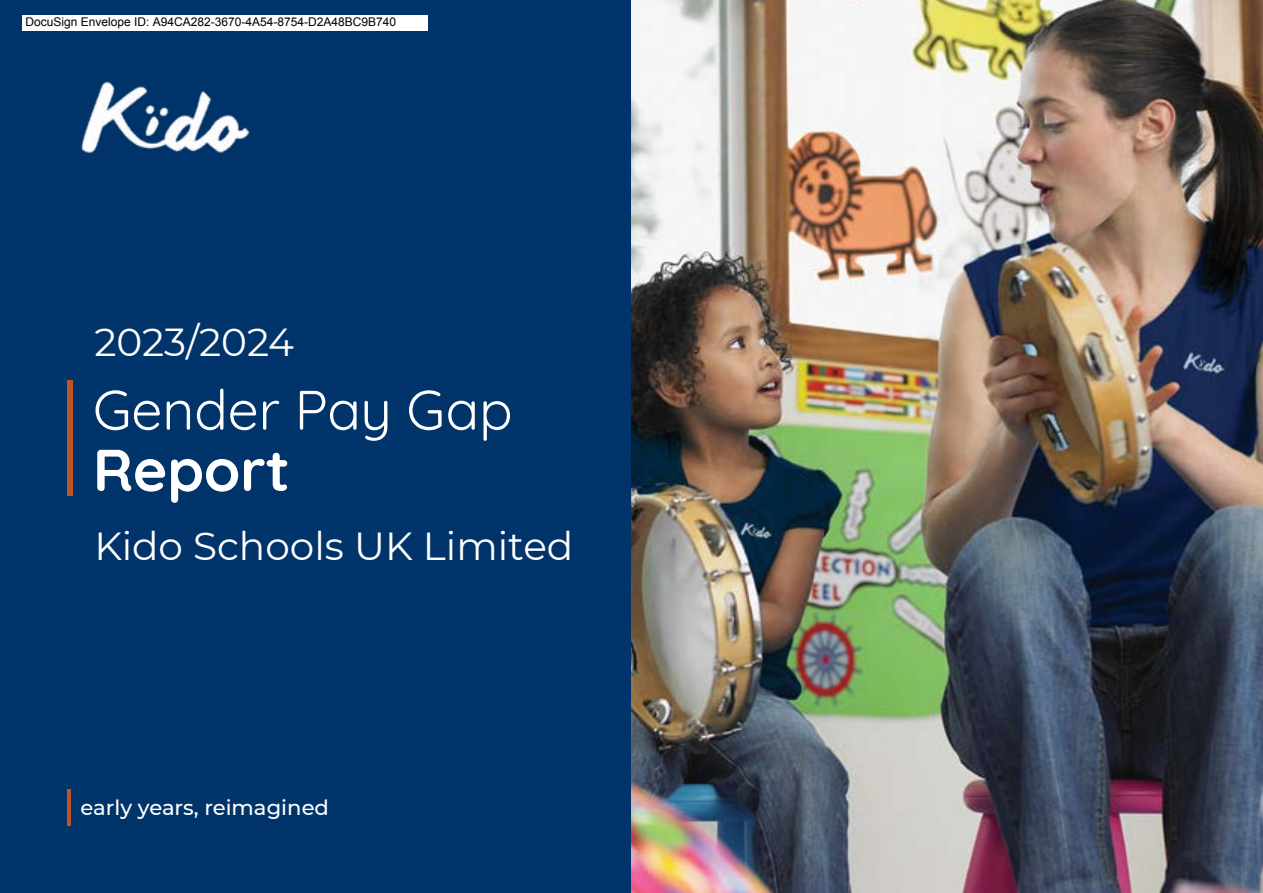
<style>
.page{position:relative;width:1263px;height:893px;background:#00346a}
.page>*{position:absolute;margin:0;border:0;box-sizing:border-box;transform-origin:0 0}
.t1{font:700 58.95px "Quicksand";color:#fff}
.t2{font:55.5px "Quicksand";color:#fff}
.t3{font:39px "Montserrat";color:#fff}
.t4{font:500 21.15px "Montserrat";color:#fff}
.t5{font:12px "Arial";color:#000}
</style>
<div class="page">
<img style="left:631px;top:0;width:632px;height:893px">
<svg style="left:68px;top:380px;width:5px;height:116px"></svg>
<svg style="left:68px;top:789px;width:3px;height:36px"></svg>
<img style="left:81px;top:81px;width:169px;height:73px">
<div style="left:22px;top:15px;width:406px;height:15px;background:#fff"></div>
<p class="t5" style="left:26px;top:15px;width:372px">DocuSign Envelope ID: A94CA282-3670-4A54-8754-D2A48BC9B740</p>
<h3 class="t3" style="left:94px;top:315px;width:201px">2023/2024</h3>
<h2 class="t2" style="left:93px;top:367px;width:421px">Gender Pay Gap</h2>
<h1 class="t1" style="left:93px;top:421px;width:199px">Report</h1>
<h3 class="t3" style="left:94px;top:520px;width:480px">Kido Schools UK Limited</h3>
<h3 class="t4" style="left:81px;top:793px;width:250px">early years, reimagined</h3>
</div>
